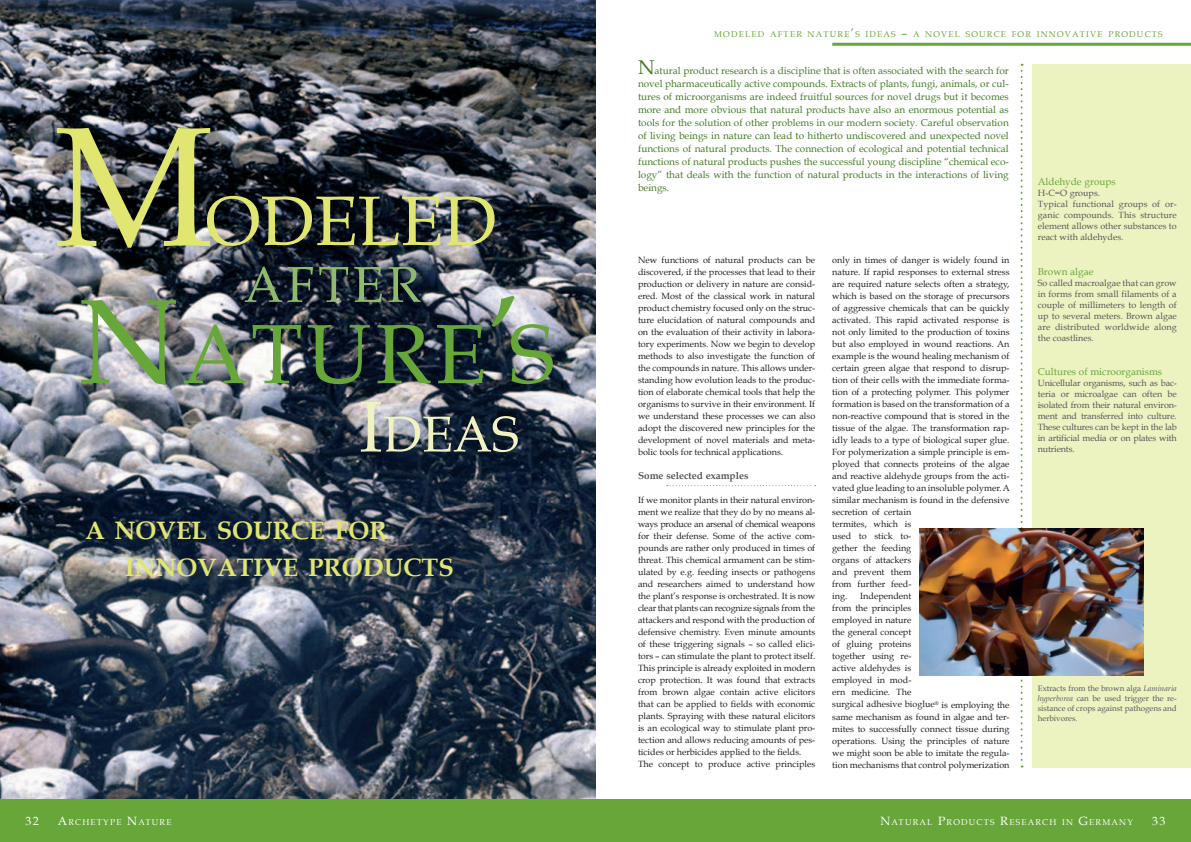
<style>
.page{position:relative;width:1191px;height:842px;background:#fff}
.page>*{position:absolute;margin:0;border:0;box-sizing:border-box;transform-origin:0 0}
.t1{font:170px "Book Antiqua";color:#e1e670}
.t2{font:84px "Book Antiqua";color:#67a639}
.t3{font:70px "Book Antiqua";color:#e1e670}
.t4{font:50.4px "Book Antiqua";color:#f0f3c1}
.t5{font:50.4px "Book Antiqua";color:#8fba6b}
.t6{font:700 25.2px/37px "Book Antiqua";color:#e1e670}
.t7{font:12px "Book Antiqua";color:#fff}
.t8{font:10px/13px "Book Antiqua";color:#467b27;text-align:justify}
.t9{font:10px "Book Antiqua";color:#67a639}
.t10{font:700 10px "Book Antiqua";color:#57585a}
.t11{font:9px/12px "Book Antiqua";color:#231f20}
.t12{font:9px/11px "Book Antiqua";color:#57585a;text-align:justify}
.t13{font:9px "Book Antiqua";letter-spacing:-.02em;color:#57585a}
.t14{font:8.4px "Book Antiqua";letter-spacing:.145em;color:#67a639}
.t15{font:8.4px "Book Antiqua";letter-spacing:.145em;color:#fff}
.t16{font:8px/10px "Book Antiqua";color:#57585a;text-align:justify}
.s1{font-size:120px}
.s2{font-size:72px}
.s3{font-size:12px}
.s4{font-size:20px}
.s5{font-style:italic}
</style>
<div class="page">
<img style="left:0;top:0;width:595px;height:799px">
<div style="left:0;top:799px;width:595px;height:43px;background:#67a639"></div>
<div style="left:595px;top:799px;width:596px;height:43px;background:#67a639"></div>
<svg style="left:1020px;top:64px;width:2px;height:703px"></svg>
<hr style="left:832px;top:43px;width:359px;height:3px;background:#67a639">
<svg style="left:667px;top:485px;width:148px;height:1px"></svg>
<div style="left:1032px;top:64px;width:159px;height:703px;background:#edf2c1"></div>
<img style="left:919px;top:529px;width:224px;height:146px">
<h1 class="t1" style="left:53px;top:82px;width:162px">M</h1>
<h3 class="t3" style="left:205px;top:178px;width:293px">ODELED</h3>
<h3 class="t5" style="left:244px;top:253px;width:178px">AFTER</h3>
<h2 class="t2" style="left:79px;top:302px;width:477px"><span class="s1">N</span>ATURE<span class="s1">’</span>S</h2>
<h3 class="t4" style="left:359px;top:403px;width:161px"><span class="s2">I</span>DEAS</h3>
<h3 class="t6" style="left:125px;top:512px;width:331px;text-indent:-40px">A NOVEL SOURCE FOR<br>INNOVATIVE PRODUCTS</h3>
<p class="t14" style="left:714px;top:29px;width:450px">MODELED AFTER NATURE<span class="s3">’</span>S IDEAS <span class="s3">–</span> A NOVEL SOURCE FOR INN OVATIVE PRODUCTS</p>
<p class="t8" style="left:638px;top:64px;width:372px"><span class="s4">N</span>atural product research is a discipline that is often associated with the search for novel pharmaceutically active compounds. Extracts of plants, fungi, animals, or cul&shy;tures of microorganisms are indeed fruitful sources for novel drugs but it becomes more and more obvious that natural products have also an enormous potential as tools for the solution of other problems in our modern society. Careful observation of living beings in nature can lead to hitherto undiscovered and unexpected novel functions of natural products. The connection of ecological and potential technical functions of natural products pushes the successful young discipline “chemical eco&shy;logy” that deals with the function of natural products in the interactions of living beings.</p>
<p class="t11" style="left:638px;top:254px;width:179px;text-align:justify">New functions of natural products can be discovered, if the processes that lead to their production or delivery in nature are consid&shy;ered. Most of the classical work in natural product chemistry focused only on the struc&shy;ture elucidation of natural compounds and on the evaluation of their activity in labora&shy;tory experiments. Now we begin to develop methods to also investigate the function of the compounds in nature. This allows under&shy;standing how evolution leads to the produc&shy;tion of elaborate chemical tools that help the organisms to survive in their environment. If we understand these processes we can also adopt the discovered new principles for the development of novel materials and meta&shy;bolic tools for technical applications.</p>
<p class="t10" style="left:638px;top:470px;width:112px">Some selected examples</p>
<p class="t11" style="left:638px;top:494px;width:179px">If we monitor plants in their natural environ&shy;ment we realize that they do by no means al&shy;ways produce an arsenal of chemical weapons for their defense. Some of the active com&shy;pounds are rather only produced in times of threat. This chemical armament can be stim&shy;ulated by e.g. feeding insects or pathogens and researchers aimed to understand how the plant’s response is orchestrated. It is now clear that plants can recognize signals from the attackers and respond with the production of defensive chemistry. Even minute amounts of these triggering signals – so called elici&shy;tors – can stimulate the plant to protect itself.<br>This principle is already exploited in modern crop protection. It was found that extracts from brown algae contain active elicitors that can be applied to fields with economic plants. Spraying with these natural elicitors is an ecological way to stimulate plant pro&shy;tection and allows reducing amounts of pes&shy;ticides or herbicides applied to the fields.<br>The concept to produce active principles</p>
<p class="t11" style="left:832px;top:254px;width:179px">only in times of danger is widely found in nature. If rapid responses to external stress are required nature selects often a strategy, which is based on the storage of precursors of aggressive chemicals that can be quickly activated. This rapid activated response is not only limited to the production of toxins but also employed in wound reactions. An example is the wound healing mechanism of certain green algae that respond to disrup&shy;tion of their cells with the immediate forma&shy;tion of a protecting polymer. This polymer formation is based on the transformation of a non-reactive compound that is stored in the tissue of the algae. The transformation rap&shy;idly leads to a type of biological super glue.<br>For polymerization a simple principle is em&shy;ployed that connects proteins of the algae and reactive aldehyde groups from the acti&shy;vated glue leading to an insoluble polymer. A similar mechanism is found in the defensive secretion of certain<br>termites, which is<br>used to stick to-<br>gether the feeding<br>organs of attackers<br>and prevent them<br>from further feed-<br>ing.</p>
<p class="t11" style="left:832px;top:590px;width:179px;text-indent:28px">Independent<br>from the principles<br>employed in nature<br>the general concept<br>of gluing proteins<br>together using re-<br>active aldehydes is<br>employed in mod-<br>ern medicine. The<br>surgical adhesive bioglue<sup>®</sup> is employing the same mechanism as found in algae and ter&shy;mites to successfully connect tissue during operations. Using the principles of nature we might soon be able to imitate the regula&shy;tion mechanisms that control polymerization</p>
<p class="t9" style="left:1037px;top:176px;width:79px">Aldehyde groups</p>
<p class="t12" style="left:1037px;top:188px;width:140px;text-align:left">H-C=O groups.<br>Typical functional groups of or&shy;ganic compounds. This structure element allows other substances to react with aldehydes.</p>
<p class="t9" style="left:1037px;top:266px;width:57px">Brown algae</p>
<p class="t12" style="left:1037px;top:278px;width:140px">So called macroalgae that can grow in forms from small filaments of a couple of millimeters to length of up to several meters. Brown algae are distributed worldwide along the coastlines.</p>
<p class="t9" style="left:1037px;top:366px;width:126px">Cultures of microorganisms</p>
<p class="t12" style="left:1037px;top:378px;width:140px">Unicellular organisms, such as bac&shy;teria or microalgae can often be isolated from their natural environ&shy;ment and transferred into culture.<br>These cultures can be kept in the lab in artificial media or on plates with</p>
<p class="t13" style="left:1037px;top:444px;width:38px">nutrients.</p>
<p class="t16" style="left:1037px;top:683px;width:140px">Extracts from the brown alga <span class="s5">Laminaria hyperborea</span> can be used trigger the re&shy;sistance of crops against pathogens and herbivores.</p>
<h3 class="t7" style="left:26px;top:813px;width:15px">32</h3>
<p class="t15" style="left:58px;top:817px;width:115px"><span class="s3">A</span>RCHETYPE <span class="s3">N</span>ATURE</p>
<p class="t15" style="left:880px;top:817px;width:254px"><span class="s3">N</span>ATURAL <span class="s3">P</span>RODUCTS <span class="s3">R</span>ESEARCH IN <span class="s3">G</span>ERMAN Y</p>
<h3 class="t7" style="left:1152px;top:813px;width:15px">33</h3>
</div>
